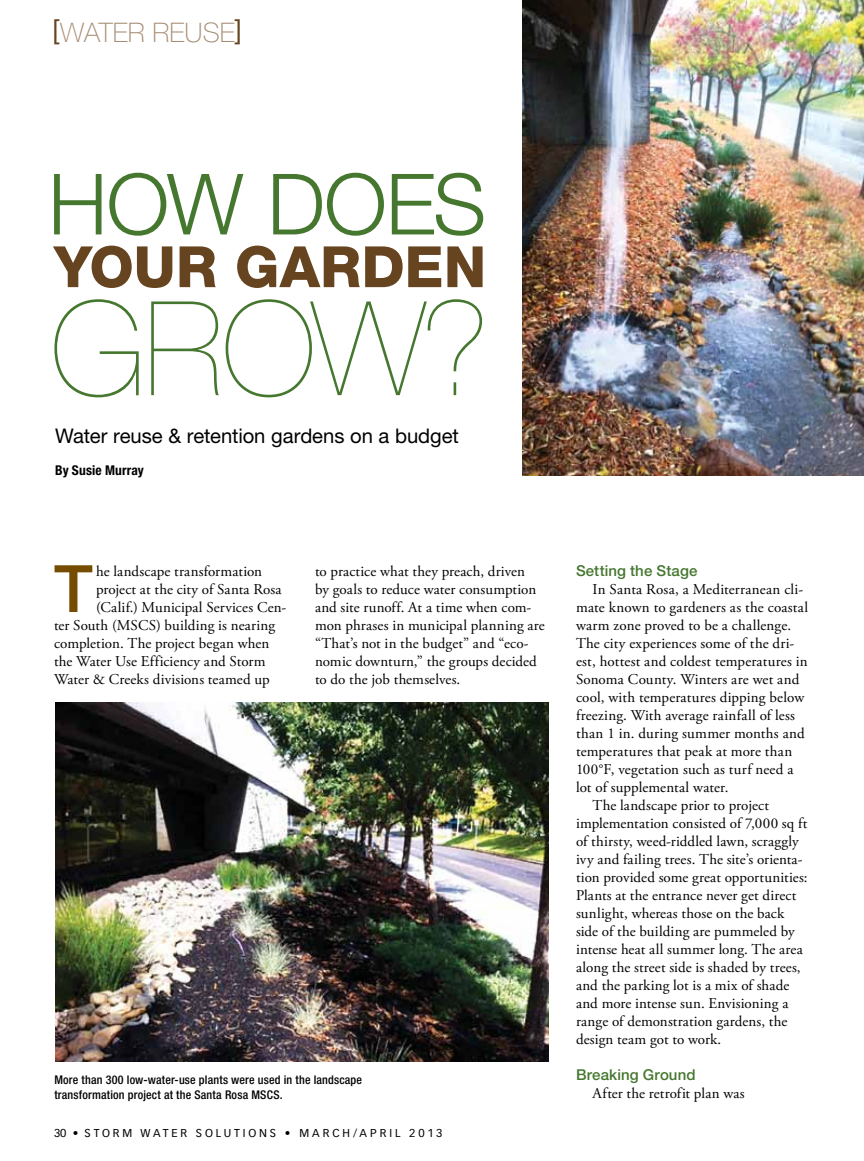
<style>
.page{position:relative;width:864px;height:1161px;background:#fff}
.page>*{position:absolute;margin:0;border:0;box-sizing:border-box;transform-origin:0 0}
.t1{font:200 131.1px "Helvetica Neue LT Std";color:#45772f}
.t2{font:300 84.6px "Helvetica Neue LT Std";letter-spacing:-.015em;color:#45772f}
.t3{font:500 65.4px "Helvetica Neue LT Std";color:#754c00}
.t4{font:800 57px "Helvetica Neue LT Std";letter-spacing:.005em;color:#664420}
.t5{font:100 27px "Helvetica Neue LT Std";color:#a58c73}
.t6{font:20.25px "Helvetica Neue LT Std";letter-spacing:-.005em;color:#000}
.t7{font:15px/18px "Adobe Garamond Pro";letter-spacing:.01em;color:#000}
.t8{font:500 15px "Helvetica Neue LT Std";letter-spacing:.01em;color:#45772f}
.t9{font:700 condensed 13.5px "Helvetica Neue LT Std";letter-spacing:.01em;color:#000}
.t10{font:500 condensed 12px/14.4px "Helvetica Neue LT Std";letter-spacing:.015em;color:#000}
.t11{font:11.25px "Vectora LT Std";letter-spacing:.25em;color:#000}
.s1{font-weight:400;color:#664420}
</style>
<div class="page">
<img style="left:522px;top:0;width:342px;height:476px">
<img style="left:55px;top:702px;width:494px;height:360px">
<h3 class="t5" style="left:52px;top:17px;width:191px"><span class="s1">[</span>WATER REUSE<span class="s1">]</span></h3>
<h2 class="t2" style="left:48px;top:153px;width:440px">HOW DOES</h2>
<h3 class="t4" style="left:54px;top:233px;width:434px">YOUR GARDEN</h3>
<h1 class="t1" style="left:50px;top:273px;width:440px">GROW?</h1>
<h3 class="t6" style="left:55px;top:423px;width:405px">Water reuse &amp; retention gardens on a budget</h3>
<p class="t9" style="left:55px;top:462px;width:90px">By Susie Murray</p>
<p class="t7" style="left:315px;top:563px;width:231px">to practice what they preach, driven<br>by goals to reduce water consumption and site runoff. At a time when com&shy;mon phrases in municipal planning are “That’s not in the budget” and “eco&shy;nomic downturn,” the groups decided to do the job themselves.</p>
<p class="t8" style="left:576px;top:562px;width:123px">Setting the Stage</p>
<h3 class="t3" style="left:54px;top:550px;width:40px">T</h3>
<p class="t7" style="left:96px;top:563px;width:168px">he landscape transformation</p>
<p class="t7" style="left:96px;top:581px;width:187px">project at the city of Santa Rosa</p>
<p class="t7" style="left:96px;top:599px;width:192px">(Calif.) Municipal Services Cen-</p>
<p class="t7" style="left:54px;top:617px;width:223px">ter South (MSCS) building is nearing</p>
<p class="t7" style="left:54px;top:635px;width:217px">completion. The project began when</p>
<p class="t7" style="left:54px;top:653px;width:213px">the Water Use Efficiency and Storm</p>
<p class="t7" style="left:54px;top:671px;width:217px">Water &amp; Creeks divisions teamed up</p>
<p class="t7" style="left:593px;top:581px;width:212px">In Santa Rosa, a Mediterranean cli-</p>
<p class="t7" style="left:576px;top:599px;width:234px">mate known to gardeners as the coastal</p>
<p class="t7" style="left:576px;top:617px;width:217px">warm zone proved to be a challenge.</p>
<p class="t7" style="left:576px;top:635px;width:220px">The city experiences some of the dri-</p>
<p class="t7" style="left:576px;top:653px;width:233px">est, hottest and coldest temperatures in</p>
<p class="t7" style="left:576px;top:671px;width:225px">Sonoma County. Winters are wet and</p>
<p class="t7" style="left:576px;top:689px;width:230px">cool, with temperatures dipping below</p>
<p class="t7" style="left:576px;top:707px;width:221px">freezing. With average rainfall of less</p>
<p class="t7" style="left:576px;top:725px;width:230px">than 1 in. during summer months and</p>
<p class="t7" style="left:576px;top:743px;width:218px">temperatures that peak at more than</p>
<p class="t7" style="left:576px;top:761px;width:219px">100°F, vegetation such as turf need a</p>
<p class="t7" style="left:576px;top:779px;width:154px">lot of supplemental water.</p>
<p class="t7" style="left:593px;top:797px;width:178px">The landscape prior to project</p>
<p class="t7" style="left:576px;top:815px;width:233px">implementation consisted of 7,000 sq ft</p>
<p class="t7" style="left:576px;top:833px;width:224px">of thirsty, weed-riddled lawn, scraggly</p>
<p class="t7" style="left:576px;top:851px;width:228px">ivy and failing trees. The site’s orienta-</p>
<p class="t7" style="left:576px;top:869px;width:233px">tion provided some great opportunities:</p>
<p class="t7" style="left:576px;top:887px;width:222px">Plants at the entrance never get direct</p>
<p class="t7" style="left:576px;top:905px;width:210px">sunlight, whereas those on the back</p>
<p class="t7" style="left:576px;top:923px;width:220px">side of the building are pummeled by</p>
<p class="t7" style="left:576px;top:941px;width:228px">intense heat all summer long. The area</p>
<p class="t7" style="left:576px;top:959px;width:226px">along the street side is shaded by trees,</p>
<p class="t7" style="left:576px;top:977px;width:215px">and the parking lot is a mix of shade</p>
<p class="t7" style="left:576px;top:995px;width:214px">and more intense sun. Envisioning a</p>
<p class="t7" style="left:576px;top:1013px;width:213px">range of demonstration gardens, the</p>
<p class="t7" style="left:576px;top:1031px;width:147px">design team got to work.</p>
<p class="t8" style="left:576px;top:1066px;width:121px">Breaking Ground</p>
<p class="t7" style="left:593px;top:1085px;width:154px">After the retrofit plan was</p>
<p class="t10" style="left:54px;top:1073px;width:309px">More than 300 low-water-use plants were used in the landscape transformation project at the Santa Rosa MSCS.</p>
<p class="t11" style="left:54px;top:1127px;width:390px">30 • STORM WATER SOLUTIONS • MARCH/APRIL 2013</p>
</div>
